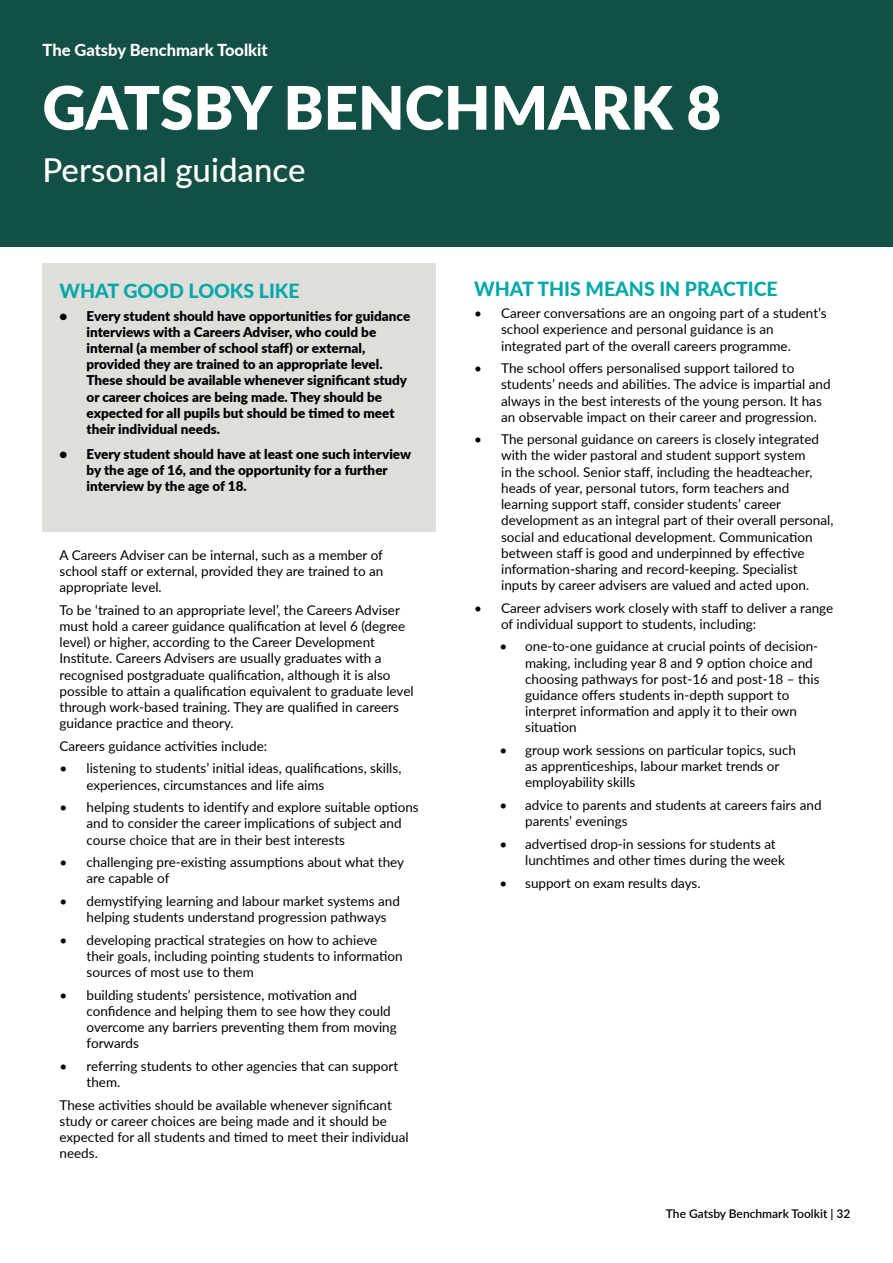
<style>
.page{position:relative;width:893px;height:1263px;background:#fff}
.page>*{position:absolute;margin:0;border:0;box-sizing:border-box;transform-origin:0 0}
.t1{font:900 60px "Lato";color:#fff}
.t2{font:500 33px "Lato";color:#fff}
.t3{font:800 19.5px "Lato";color:#00a8a8}
.t4{font:800 16.5px "Lato";color:#fff}
.t5{font:13.5px/16.2px "Lato";color:#000}
.t6{font:900 13.5px/16.2px "Lato";color:#000}
.t7{font:600 12px "Lato";color:#000}
</style>
<div class="page">
<div style="left:0;top:0;width:893px;height:247px;background:#124f44"></div>
<div style="left:43px;top:263px;width:393px;height:272px;background:#e0dedb"></div>
<div style="left:43px;top:532px;width:393px;height:680px;background:#fff"></div>
<p class="t4" style="left:43px;top:38px;width:227px">The Gatsby Benchmark Toolkit</p>
<h1 class="t1" style="left:43px;top:63px;width:680px">GATSBY BENCHMARK 8</h1>
<h2 class="t2" style="left:43px;top:146px;width:265px">Personal guidance</h2>
<h3 class="t3" style="left:60px;top:276px;width:242px">WHAT GOOD LOOKS LIKE</h3>
<p class="t6" style="left:87px;top:307px;width:325px;text-indent:-27px">• Every student should have opportunities for guidance interviews with a Careers Adviser, who could be internal (a member of school staff) or external, provided they are trained to an appropriate level.<br>These should be available whenever significant study or career choices are being made. They should be expected for all pupils but should be timed to meet their individual needs.</p>
<p class="t6" style="left:87px;top:445px;width:326px;text-indent:-27px">• Every student should have at least one such interview by the age of 16, and the opportunity for a further interview by the age of 18.</p>
<p class="t5" style="left:60px;top:546px;width:325px;text-align:justify">A Careers Adviser can be internal, such as a member of school staff or external, provided they are trained to an appropriate level.</p>
<p class="t5" style="left:60px;top:601px;width:356px">To be ‘trained to an appropriate level’, the Careers Adviser must hold a career guidance qualification at level 6 (degree level) or higher, according to the Career Development Institute. Careers Advisers are usually graduates with a recognised postgraduate qualification, although it is also possible to attain a qualification equivalent to graduate level through work-based training. They are qualified in careers guidance practice and theory.</p>
<p class="t5" style="left:60px;top:737px;width:209px">Careers guidance activities include:</p>
<p class="t5" style="left:87px;top:760px;width:316px;text-indent:-27px">• listening to students’ initial ideas, qualifications, skills, experiences, circumstances and life aims</p>
<p class="t5" style="left:87px;top:799px;width:334px;text-indent:-27px">• helping students to identify and explore suitable options and to consider the career implications of subject and course choice that are in their best interests</p>
<p class="t5" style="left:87px;top:853px;width:319px;text-indent:-27px">• challenging pre-existing assumptions about what they are capable of</p>
<p class="t5" style="left:87px;top:892px;width:315px;text-indent:-27px">• demystifying learning and labour market systems and helping students understand progression pathways</p>
<p class="t5" style="left:87px;top:931px;width:317px;text-indent:-27px">• developing practical strategies on how to achieve their goals, including pointing students to information sources of most use to them</p>
<p class="t5" style="left:87px;top:986px;width:312px;text-indent:-27px">• building students’ persistence, motivation and confidence and helping them to see how they could overcome any barriers preventing them from moving forwards</p>
<p class="t5" style="left:87px;top:1057px;width:313px;text-indent:-27px">• referring students to other agencies that can support them.</p>
<p class="t5" style="left:60px;top:1096px;width:351px">These activities should be available whenever significant study or career choices are being made and it should be expected for all students and timed to meet their individual needs.</p>
<h3 class="t3" style="left:474px;top:274px;width:305px">WHAT THIS MEANS IN PRACTICE</h3>
<p class="t5" style="left:501px;top:305px;width:327px;text-indent:-27px">• Career conversations are an ongoing part of a student’s school experience and personal guidance is an integrated part of the overall careers programme.</p>
<p class="t5" style="left:501px;top:359px;width:331px;text-indent:-27px">• The school offers personalised support tailored to students’ needs and abilities. The advice is impartial and always in the best interests of the young person. It has an observable impact on their career and progression.</p>
<p class="t5" style="left:501px;top:431px;width:334px;text-indent:-27px">• The personal guidance on careers is closely integrated with the wider pastoral and student support system<br>in the school. Senior staff, including the headteacher, heads of year, personal tutors, form teachers and learning support staff, consider students’ career development as an integral part of their overall personal, social and educational development. Communication between staff is good and underpinned by effective information-sharing and record-keeping. Specialist inputs by career advisers are valued and acted upon.</p>
<p class="t5" style="left:501px;top:599px;width:334px;text-indent:-27px">• Career advisers work closely with staff to deliver a range of individual support to students, including:</p>
<p class="t5" style="left:525px;top:638px;width:296px;text-indent:-26px">• one-to-one guidance at crucial points of decision&shy;making, including year 8 and 9 option choice and choosing pathways for post-16 and post-18 – this guidance offers students in-depth support to interpret information and apply it to their own situation</p>
<p class="t5" style="left:525px;top:741px;width:272px;text-indent:-26px">• group work sessions on particular topics, such as apprenticeships, labour market trends or employability skills</p>
<p class="t5" style="left:525px;top:796px;width:298px;text-indent:-26px">• advice to parents and students at careers fairs and parents’ evenings</p>
<p class="t5" style="left:525px;top:835px;width:261px;text-indent:-26px">• advertised drop-in sessions for students at lunchtimes and other times during the week</p>
<p class="t5" style="left:500px;top:874px;width:203px">• support on exam results days.</p>
<p class="t7" style="left:666px;top:1205px;width:186px">The Gatsby Benchmark Toolkit | 32</p>
</div>
